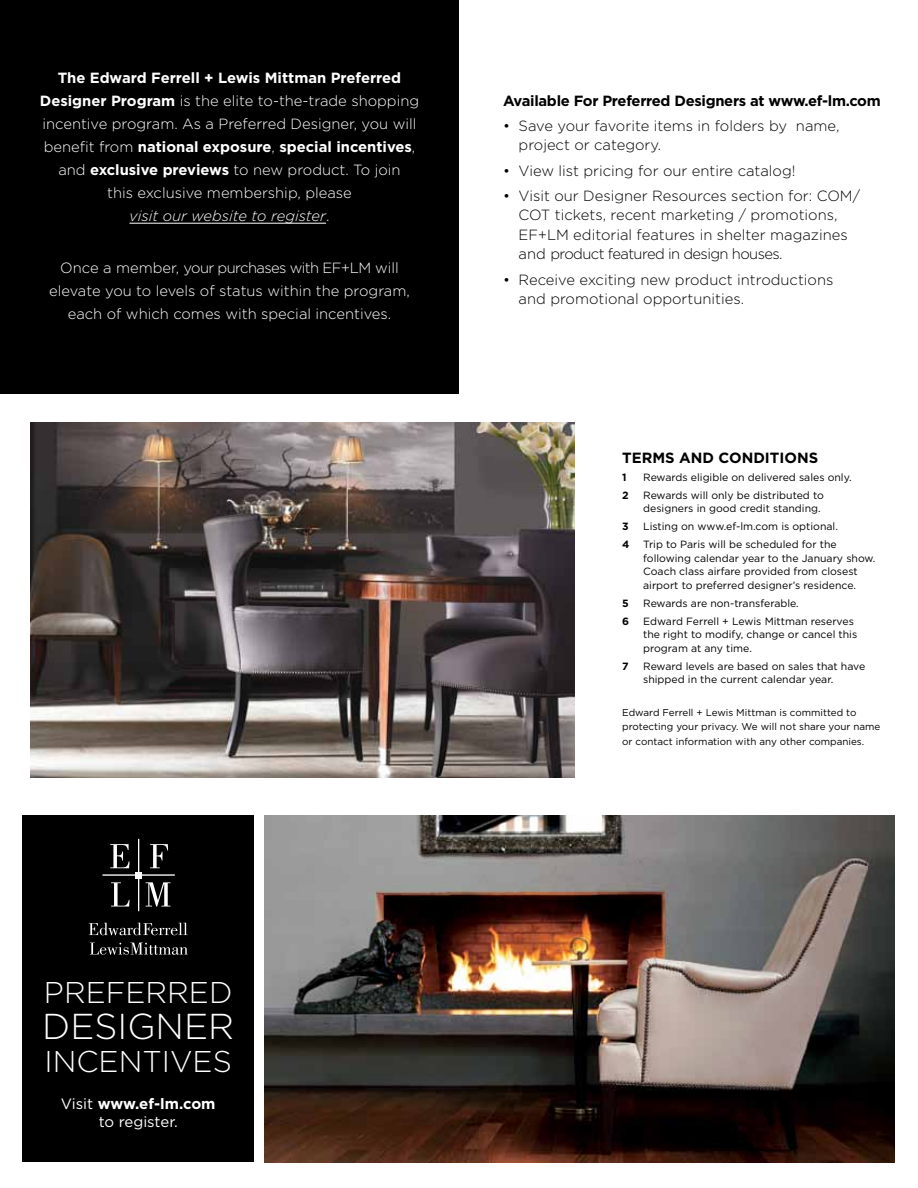
<style>
.page{position:relative;width:918px;height:1188px;background:#fff}
.page>*{position:absolute;margin:0;border:0;box-sizing:border-box;transform-origin:0 0}
.t1{font:300 36px "Gotham";color:#fff}
.t2{font:300 30px "Gotham";color:#fff}
.t3{font:15px/18px "Gotham";letter-spacing:-.005em;color:#fff;text-align:center}
.t4{font:700 14.85px "Gotham";color:#000}
.t5{font:300 14.7px/23.1px "Gotham";color:#fff;text-align:center}
.t6{font:300 14.7px/19.6px "Gotham";color:#000}
.t7{font:700 14.7px "Gotham";letter-spacing:-.02em;color:#000}
.t8{font:10.5px/13.5px "Gotham";color:#000}
.t9{font:700 10.5px "Gotham";color:#000}
.t10{font:9.9px/14.9px "Gotham";color:#000}
.s1{font-weight:700}
.s2{font-style:italic}
</style>
<div class="page">
<img style="left:265px;top:816px;width:629px;height:346px">
<div style="left:23px;top:816px;width:231px;height:346px;background:#000"></div>
<div style="left:0;top:0;width:459px;height:394px;background:#000"></div>
<hr style="left:130px;top:223px;width:196px;height:1px;background:#fff">
<hr style="left:102px;top:874px;width:73px;height:2px;background:#fff">
<hr style="left:138px;top:839px;width:1px;height:72px;background:#fff">
<svg style="left:110px;top:844px;width:20px;height:24px"></svg>
<svg style="left:150px;top:844px;width:18px;height:24px"></svg>
<svg style="left:111px;top:882px;width:19px;height:25px"></svg>
<svg style="left:146px;top:882px;width:24px;height:25px"></svg>
<div style="left:135px;top:872px;width:7px;height:7px;background:#fff"></div>
<svg style="left:89px;top:923px;width:99px;height:12px"></svg>
<svg style="left:90px;top:943px;width:98px;height:12px"></svg>
<img style="left:30px;top:423px;width:544px;height:354px">
<p class="t5" style="left:40px;top:66px;width:381px"><span class="s1">The Edward Ferrell + Lewis Mittman Preferred Designer Program</span> is the elite to-the-trade shopping incentive program. As a Preferred Designer, you will benefit from <span class="s1">national exposure</span>, <span class="s1">special incentives</span>, and <span class="s1">exclusive previews</span> to new product. To join<br>this exclusive membership, please<br><span class="s2">visit our website to register</span>.</p>
<h3 class="t5" style="left:49px;top:256px;width:362px">Once a member, your purchases with EF+LM will elevate you to levels of status within the program, each of which comes with special incentives.</h3>
<h3 class="t7" style="left:503px;top:92px;width:379px">Available For Preferred Designers at www.ef-lm.com</h3>
<h3 class="t6" style="left:519px;top:116px;width:322px;text-indent:-15px">• Save your favorite items in folders by name, project or category.</h3>
<h3 class="t6" style="left:503px;top:160px;width:294px">• View list pricing for our entire catalog!</h3>
<h3 class="t6" style="left:519px;top:185px;width:343px;text-indent:-15px">• Visit our Designer Resources section for: COM/ COT tickets, recent marketing / promotions, EF+LM editorial features in shelter magazines and product featured in design houses.</h3>
<h3 class="t6" style="left:519px;top:269px;width:316px;text-indent:-15px">• Receive exciting new product introductions and promotional opportunities.</h3>
<h3 class="t4" style="left:622px;top:449px;width:197px">TERMS AND CONDITIONS</h3>
<p class="t9" style="left:622px;top:471px;width:6px">1</p>
<p class="t8" style="left:643px;top:470px;width:210px">Rewards eligible on delivered sales only.</p>
<p class="t9" style="left:622px;top:489px;width:8px">2</p>
<p class="t8" style="left:643px;top:488px;width:182px">Rewards will only be distributed to designers in good credit standing.</p>
<p class="t9" style="left:622px;top:521px;width:8px">3</p>
<p class="t8" style="left:643px;top:520px;width:196px">Listing on www.ef-lm.com is optional.</p>
<p class="t9" style="left:622px;top:539px;width:9px">4</p>
<p class="t8" style="left:643px;top:538px;width:234px">Trip to Paris will be scheduled for the following calendar year to the January show.<br>Coach class airfare provided from closest airport to preferred designer’s residence.</p>
<p class="t9" style="left:622px;top:597px;width:8px">5</p>
<p class="t8" style="left:643px;top:596px;width:157px">Rewards are non-transferable.</p>
<p class="t9" style="left:622px;top:615px;width:8px">6</p>
<p class="t8" style="left:643px;top:614px;width:216px">Edward Ferrell + Lewis Mittman reserves the right to modify, change or cancel this program at any time.</p>
<p class="t9" style="left:622px;top:660px;width:8px">7</p>
<p class="t8" style="left:643px;top:659px;width:224px">Reward levels are based on sales that have shipped in the current calendar year.</p>
<p class="t10" style="left:622px;top:704px;width:260px">Edward Ferrell + Lewis Mittman is committed to protecting your privacy. We will not share your name or contact information with any other companies.</p>
<h2 class="t2" style="left:44px;top:976px;width:190px">PREFERRED</h2>
<h1 class="t1" style="left:42px;top:1007px;width:193px">DESIGNER</h1>
<h2 class="t2" style="left:45px;top:1045px;width:189px">INCENTIVES</h2>
<h3 class="t3" style="left:61px;top:1094px;width:156px">Visit <span class="s1">www.ef-lm.com </span>to register.</h3>
</div>
